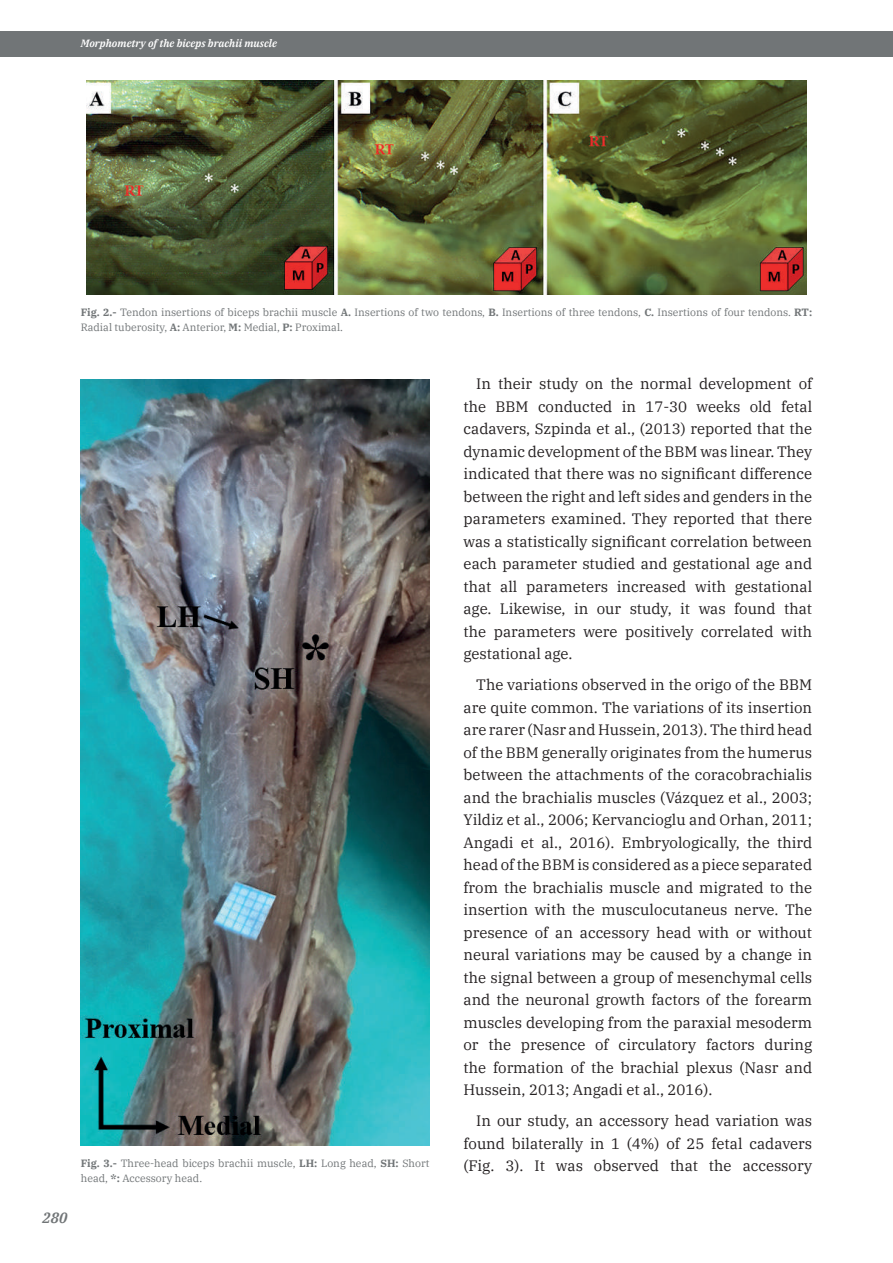
<style>
.page{position:relative;width:893px;height:1263px;background:#fff}
.page>*{position:absolute;margin:0;border:0;box-sizing:border-box;transform-origin:0 0}
.t1{font:15px/22.5px "IBM Plex Serif";color:#231f20;text-align:justify}
.t2{font:italic 600 15px "IBM Plex Serif";color:#717577}
.t3{font:10.5px/15px "IBM Plex Serif";color:#717577}
.t4{font:italic 600 10.5px "IBM Plex Serif";color:#fff}
.s1{font-weight:700}
</style>
<div class="page">
<div style="left:0;top:31px;width:893px;height:25px;background:#717577"></div>
<img style="left:86px;top:81px;width:721px;height:214px">
<img style="left:81px;top:379px;width:348px;height:767px">
<p class="t4" style="left:81px;top:35px;width:198px">Morphometry of the biceps brachii muscle</p>
<p class="t3" style="left:81px;top:304px;width:733px"><span class="s1">Fig. 2.-</span> Tendon insertions of biceps brachii muscle <span class="s1">A.</span> Insertions of two tendons, <span class="s1">B.</span> Insertions of three tendons, <span class="s1">C.</span> Insertions of four tendons. <span class="s1">RT:<br></span>Radial tuberosity, <span class="s1">A:</span> Anterior, <span class="s1">M:</span> Medial, <span class="s1">P:</span> Proximal.</p>
<p class="t2" style="left:43px;top:1206px;width:26px">280</p>
<p class="t3" style="left:81px;top:1155px;width:350px"><span class="s1">Fig. 3.-</span> Three-head biceps brachii muscle, <span class="s1">LH:</span> Long head, <span class="s1">SH:</span> Short head, <span class="s1">*:</span> Accessory head.</p>
<p class="t1" style="left:463px;top:371px;width:350px;text-indent:13px">In their study on the normal development of the BBM conducted in 17-30 weeks old fetal cadavers, Szpinda et al., (2013) reported that the dynamic development of the BBM was linear. They indicated that there was no significant difference between the right and left sides and genders in the parameters examined. They reported that there was a statistically significant correlation between each parameter studied and gestational age and that all parameters increased with gestational age. Likewise, in our study, it was found that the parameters were positively correlated with gestational age.</p>
<p class="t1" style="left:463px;top:672px;width:350px;text-indent:13px">The variations observed in the origo of the BBM are quite common. The variations of its insertion are rarer (Nasr and Hussein, 2013). The third head of the BBM generally originates from the humerus between the attachments of the coracobrachialis and the brachialis muscles (Vázquez et al., 2003; Yildiz et al., 2006; Kervancioglu and Orhan, 2011; Angadi et al., 2016). Embryologically, the third head of the BBM is considered as a piece separated from the brachialis muscle and migrated to the insertion with the musculocutaneus nerve. The presence of an accessory head with or without neural variations may be caused by a change in the signal between a group of mesenchymal cells and the neuronal growth factors of the forearm muscles developing from the paraxial mesoderm or the presence of circulatory factors during the formation of the brachial plexus (Nasr and Hussein, 2013; Angadi et al., 2016).</p>
<p class="t1" style="left:463px;top:1108px;width:350px;text-indent:13px">In our study, an accessory head variation was found bilaterally in 1 (4%) of 25 fetal cadavers (Fig. 3). It was observed that the accessory</p>
</div>
